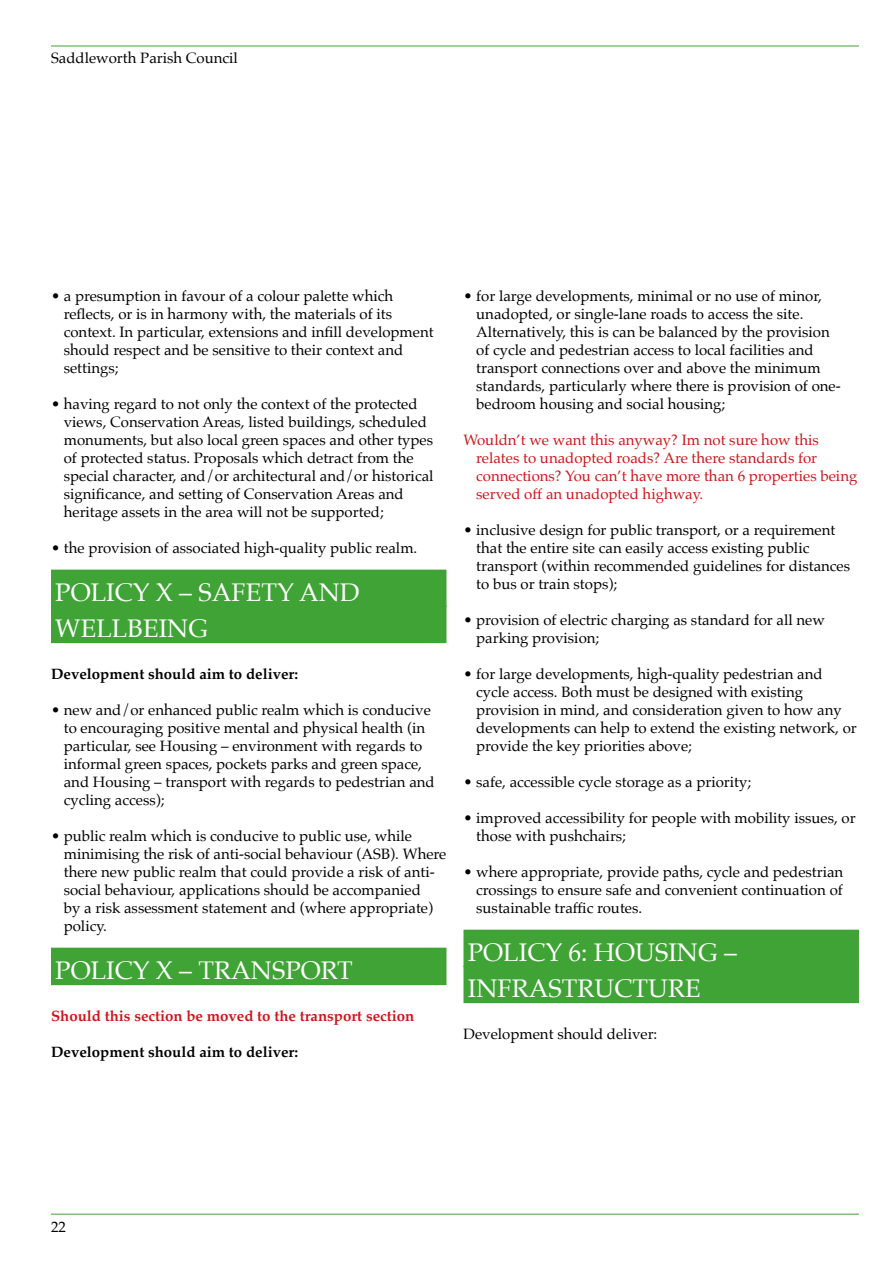
<style>
.page{position:relative;width:893px;height:1263px;background:#fff}
.page>*{position:absolute;margin:0;border:0;box-sizing:border-box;transform-origin:0 0}
.t1{font:25.5px/36px "Palatino";color:#fff}
.t2{font:15px/18px "Palatino";color:#000}
.t3{font:15px/18px "Palatino";color:#cd1619}
.t4{font:700 15px "Palatino";color:#000}
.t5{font:700 15px "Palatino";color:#cd1619}
</style>
<div class="page">
<div style="left:51px;top:570px;width:395px;height:37px;background:#3fa435"></div>
<div style="left:51px;top:606px;width:395px;height:37px;background:#3fa435"></div>
<div style="left:51px;top:948px;width:395px;height:37px;background:#3fa435"></div>
<div style="left:463px;top:930px;width:396px;height:37px;background:#3fa435"></div>
<div style="left:463px;top:966px;width:396px;height:37px;background:#3fa435"></div>
<hr style="left:51px;top:1214px;width:808px;height:1px;background:#3fa435">
<hr style="left:51px;top:46px;width:808px;height:1px;background:#3fa435">
<p class="t2" style="left:51px;top:49px;width:188px">Saddleworth Parish Council</p>
<p class="t2" style="left:64px;top:287px;width:371px;text-indent:-13px">• a presumption in favour of a colour palette which reflects, or is in harmony with, the materials of its context. In particular, extensions and infill development should respect and be sensitive to their context and settings;</p>
<p class="t2" style="left:64px;top:395px;width:371px;text-indent:-13px">• having regard to not only the context of the protected views, Conservation Areas, listed buildings, scheduled monuments, but also local green spaces and other types of protected status. Proposals which detract from the special character, and/or architectural and/or historical significance, and setting of Conservation Areas and heritage assets in the area will not be supported;</p>
<p class="t2" style="left:51px;top:539px;width:368px">• the provision of associated high-quality public realm.</p>
<h1 class="t1" style="left:55px;top:574px;width:306px">POLICY X – SAFETY AND<br>WELLBEING</h1>
<p class="t4" style="left:51px;top:661px;width:249px">Development should aim to deliver:</p>
<p class="t2" style="left:64px;top:701px;width:372px;text-indent:-13px">• new and/or enhanced public realm which is conducive to encouraging positive mental and physical health (in particular, see Housing – environment with regards to informal green spaces, pockets parks and green space, and Housing – transport with regards to pedestrian and cycling access);</p>
<p class="t2" style="left:64px;top:827px;width:384px;text-indent:-13px">• public realm which is conducive to public use, while minimising the risk of anti-social behaviour (ASB). Where there new public realm that could provide a risk of anti&shy;social behaviour, applications should be accompanied<br>by a risk assessment statement and (where appropriate) policy.</p>
<h1 class="t1" style="left:55px;top:952px;width:299px">POLICY X – TRANSPORT</h1>
<p class="t5" style="left:51px;top:1003px;width:365px">Should this section be moved to the transport section</p>
<p class="t4" style="left:51px;top:1039px;width:249px">Development should aim to deliver:</p>
<p class="t2" style="left:476px;top:287px;width:366px;text-indent:-13px">• for large developments, minimal or no use of minor, unadopted, or single-lane roads to access the site.<br>Alternatively, this is can be balanced by the provision of cycle and pedestrian access to local facilities and transport connections over and above the minimum standards, particularly where there is provision of one&shy;bedroom housing and social housing;</p>
<p class="t3" style="left:476px;top:431px;width:383px;text-indent:-13px">Wouldn’t we want this anyway? Im not sure how this relates to unadopted roads? Are there standards for connections? You can’t have more than 6 properties being served off an unadopted highway.</p>
<p class="t2" style="left:476px;top:521px;width:375px;text-indent:-13px">• inclusive design for public transport, or a requirement that the entire site can easily access existing public transport (within recommended guidelines for distances to bus or train stops);</p>
<p class="t2" style="left:476px;top:611px;width:350px;text-indent:-13px">• provision of electric charging as standard for all new parking provision;</p>
<p class="t2" style="left:476px;top:665px;width:382px;text-indent:-13px">• for large developments, high-quality pedestrian and cycle access. Both must be designed with existing provision in mind, and consideration given to how any developments can help to extend the existing network, or provide the key priorities above;</p>
<p class="t2" style="left:463px;top:773px;width:289px">• safe, accessible cycle storage as a priority;</p>
<p class="t2" style="left:476px;top:809px;width:381px;text-indent:-13px">• improved accessibility for people with mobility issues, or those with pushchairs;</p>
<p class="t2" style="left:476px;top:863px;width:369px;text-align:justify;text-indent:-13px">• where appropriate, provide paths, cycle and pedestrian crossings to ensure safe and convenient continuation of sustainable traffic routes.</p>
<h1 class="t1" style="left:468px;top:934px;width:270px">POLICY 6: HOUSING –<br>INFRASTRUCTURE</h1>
<p class="t2" style="left:463px;top:1025px;width:195px">Development should deliver:</p>
<p class="t2" style="left:51px;top:1217px;width:16px">22</p>
</div>
